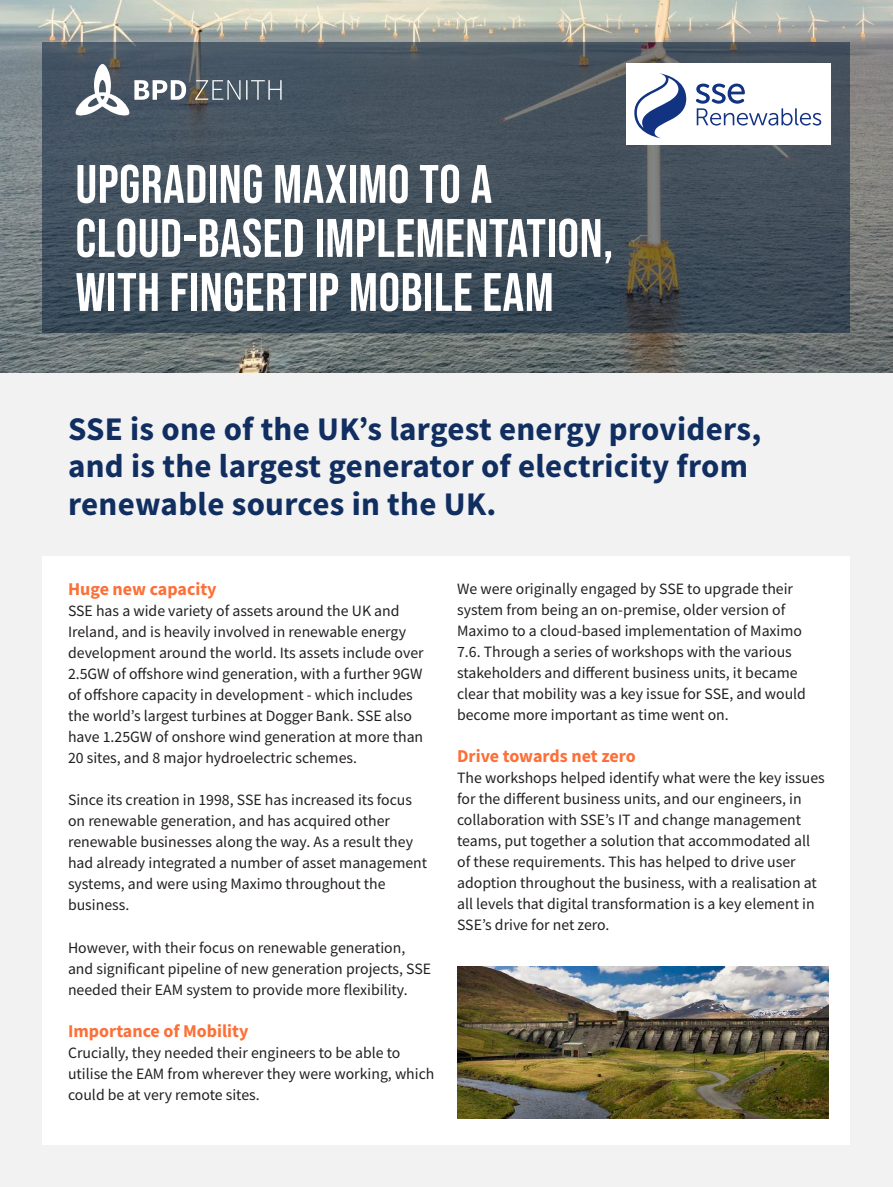
<style>
.page{position:relative;width:893px;height:1187px;background:#fff}
.page>*{position:absolute;margin:0;border:0;box-sizing:border-box;transform-origin:0 0}
.t1{font:54px "Bebas Neue";letter-spacing:.01em;color:#fff}
.t2{font:700 33px/37.5px "Source Sans Pro";letter-spacing:.01em;color:#112e61}
.t3{font:700 18px "Source Sans Pro";color:#fd6f37}
.t4{font:15.75px/21px "Source Sans Pro";color:#231f20}
</style>
<div class="page">
<div style="left:0;top:0;width:893px;height:1186px;background:#f2f2f2"></div>
<img style="left:0;top:0;width:893px;height:373px">
<svg style="left:43px;top:43px;width:807px;height:290px;background:#424f5b"></svg>
<svg style="left:195px;top:80px;width:87px;height:20px;background:#6a747c"></svg>
<svg style="left:75px;top:64px;width:111px;height:52px"></svg>
<div style="left:626px;top:63px;width:205px;height:82px;background:#fff"></div>
<svg style="left:634px;top:73px;width:187px;height:65px"></svg>
<div style="left:43px;top:556px;width:807px;height:588px;background:#fff"></div>
<img style="left:457px;top:966px;width:371px;height:152px">
<p class="t1" style="left:75px;top:153px;width:418px">UPGRADING MAXIMO TO A</p>
<p class="t1" style="left:75px;top:207px;width:539px">CLOUD-BASED IMPLEMENTATION,</p>
<p class="t1" style="left:75px;top:261px;width:480px">WITH FINGERTIP MOBILE EAM</p>
<p class="t2" style="left:68px;top:409px;width:695px">SSE is one of the UK’s largest energy providers, and is the largest generator of electricity from renewable sources in the UK.</p>
<p class="t3" style="left:68px;top:577px;width:150px">Huge new capacity</p>
<p class="t4" style="left:68px;top:600px;width:357px">SSE has a wide variety of assets around the UK and Ireland, and is heavily involved in renewable energy development around the world. Its assets include over 2.5GW of offshore wind generation, with a further 9GW of offshore capacity in development - which includes the world’s largest turbines at Dogger Bank. SSE also have 1.25GW of onshore wind generation at more than 20 sites, and 8 major hydroelectric schemes.</p>
<p class="t4" style="left:68px;top:789px;width:361px">Since its creation in 1998, SSE has increased its focus on renewable generation, and has acquired other renewable businesses along the way. As a result they had already integrated a number of asset management systems, and were using Maximo throughout the business.</p>
<p class="t4" style="left:68px;top:936px;width:365px">However, with their focus on renewable generation, and significant pipeline of new generation projects, SSE needed their EAM system to provide more flexibility.</p>
<p class="t3" style="left:68px;top:1018px;width:182px">Importance of Mobility</p>
<p class="t4" style="left:68px;top:1041px;width:368px">Crucially, they needed their engineers to be able to utilise the EAM from wherever they were working, which could be at very remote sites.</p>
<p class="t4" style="left:457px;top:577px;width:350px">We were originally engaged by SSE to upgrade their system from being an on-premise, older version of Maximo to a cloud-based implementation of Maximo 7.6. Through a series of workshops with the various stakeholders and different business units, it became clear that mobility was a key issue for SSE, and would become more important as time went on.</p>
<p class="t3" style="left:457px;top:743px;width:180px">Drive towards net zero</p>
<p class="t4" style="left:457px;top:766px;width:369px">The workshops helped identify what were the key issues for the different business units, and our engineers, in collaboration with SSE’s IT and change management teams, put together a solution that accommodated all of these requirements. This has helped to drive user adoption throughout the business, with a realisation at all levels that digital transformation is a key element in SSE’s drive for net zero.</p>
</div>
